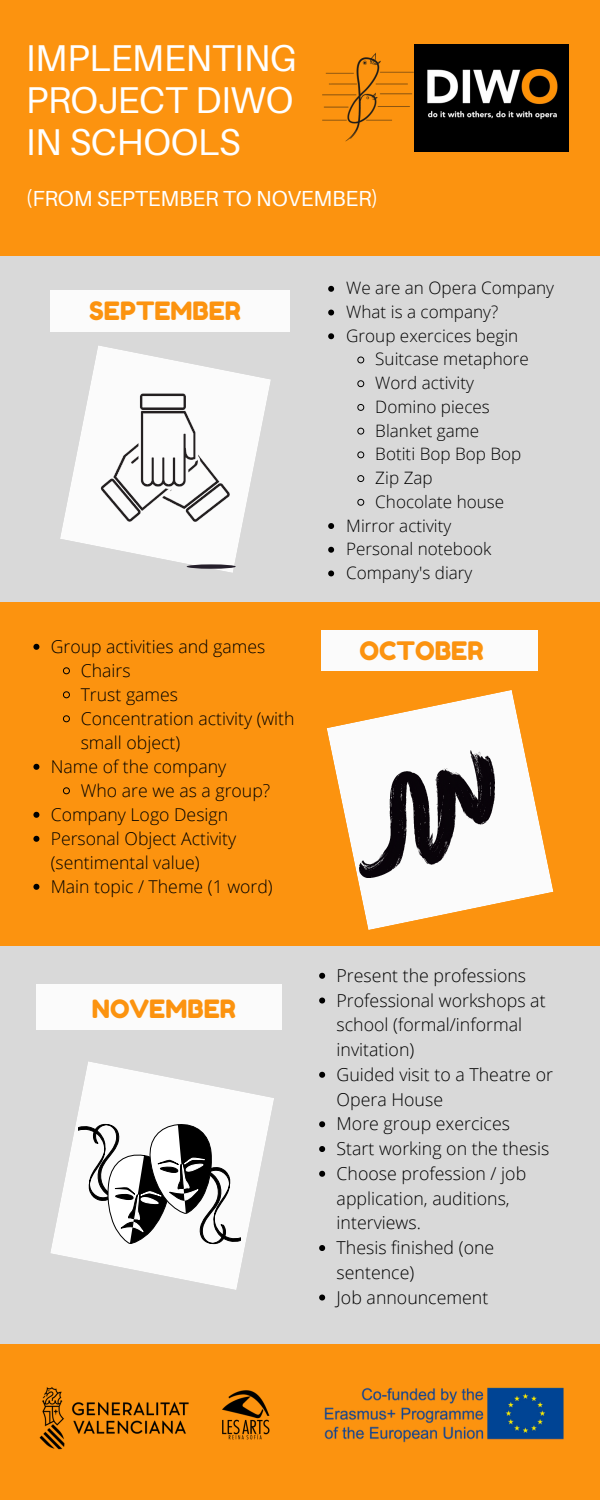
<style>
.page{position:relative;width:600px;height:1500px;background:#fc930f}
.page>*{position:absolute;margin:0;border:0;box-sizing:border-box;transform-origin:0 0}
.t1{font:37.3px/42px "Aileron";letter-spacing:-.01em;color:#fff;text-align:justify}
.t2{font:25.4px "Fredoka One";color:#fc930f}
.t3{font:25.2px "Fredoka One";color:#fc930f}
.t4{font:21.8px "Aileron";letter-spacing:-.01em;color:#fff}
.t5{font:300 17.8px/24.8px "Open Sans";color:#000}
.t6{font:300 17.7px "Open Sans";color:#000}
.t7{font:300 17.1px/23.7px "Open Sans";color:#000}
</style>
<div class="page">
<div style="left:0;top:946px;width:600px;height:398px;background:#d9d9d9"></div>
<div style="left:0;top:256px;width:600px;height:346px;background:#d9d9d9"></div>
<svg style="left:50px;top:1061px;width:224px;height:229px;fill:#fbfbfb"></svg>
<svg style="left:327px;top:690px;width:226px;height:240px;fill:#fbfbfb"></svg>
<svg style="left:60px;top:346px;width:211px;height:227px;fill:#fbfbfb"></svg>
<div style="left:187px;top:564px;width:49px;height:5px;background:#251f2b;border-radius:50%"></div>
<div style="left:37px;top:984px;width:245px;height:46px;background:#fbfbfb"></div>
<div style="left:321px;top:631px;width:217px;height:40px;background:#fbfbfb"></div>
<div style="left:50px;top:290px;width:240px;height:42px;background:#fbfbfb"></div>
<img style="left:414px;top:44px;width:154px;height:107px">
<img style="left:322px;top:52px;width:92px;height:90px">
<svg style="left:328px;top:286px;width:6px;height:6px"></svg>
<svg style="left:328px;top:310px;width:6px;height:6px"></svg>
<svg style="left:328px;top:333px;width:6px;height:6px"></svg>
<svg style="left:357px;top:356px;width:8px;height:8px"></svg>
<svg style="left:357px;top:380px;width:8px;height:8px"></svg>
<svg style="left:357px;top:404px;width:8px;height:7px"></svg>
<svg style="left:357px;top:427px;width:8px;height:8px"></svg>
<svg style="left:357px;top:451px;width:8px;height:8px"></svg>
<svg style="left:357px;top:475px;width:8px;height:7px"></svg>
<svg style="left:357px;top:498px;width:8px;height:8px"></svg>
<svg style="left:328px;top:523px;width:6px;height:6px"></svg>
<svg style="left:328px;top:547px;width:6px;height:6px"></svg>
<svg style="left:328px;top:571px;width:6px;height:5px"></svg>
<img style="left:100px;top:393px;width:130px;height:130px">
<svg style="left:33px;top:644px;width:6px;height:6px"></svg>
<svg style="left:63px;top:667px;width:7px;height:8px"></svg>
<svg style="left:63px;top:691px;width:7px;height:8px"></svg>
<svg style="left:63px;top:715px;width:7px;height:8px"></svg>
<svg style="left:33px;top:764px;width:6px;height:6px"></svg>
<svg style="left:63px;top:787px;width:7px;height:8px"></svg>
<svg style="left:33px;top:812px;width:6px;height:6px"></svg>
<svg style="left:33px;top:836px;width:6px;height:6px"></svg>
<svg style="left:33px;top:884px;width:6px;height:6px"></svg>
<img style="left:360px;top:750px;width:135px;height:128px">
<svg style="left:319px;top:973px;width:6px;height:6px"></svg>
<svg style="left:319px;top:998px;width:6px;height:6px"></svg>
<svg style="left:319px;top:1072px;width:6px;height:6px"></svg>
<svg style="left:319px;top:1121px;width:6px;height:6px"></svg>
<svg style="left:319px;top:1146px;width:6px;height:6px"></svg>
<svg style="left:319px;top:1171px;width:6px;height:6px"></svg>
<svg style="left:319px;top:1245px;width:6px;height:6px"></svg>
<svg style="left:319px;top:1295px;width:6px;height:6px"></svg>
<img style="left:39px;top:1387px;width:231px;height:63px">
<img style="left:324px;top:1387px;width:240px;height:56px">
<svg style="left:78px;top:1123px;width:163px;height:121px;background:#b9b9b9"></svg>
<h1 class="t1" style="left:26px;top:36px;width:272px">IMPLEMENTING PROJECT DIWO IN SCHOOLS</h1>
<p class="t4" style="left:26px;top:185px;width:354px">(FROM SEPTEMBER TO NOVEMBER)</p>
<h3 class="t3" style="left:89px;top:296px;width:153px">SEPTEMBER</h3>
<p class="t6" style="left:51px;top:634px;width:216px">Group activities and games</p>
<p class="t6" style="left:81px;top:658px;width:51px">Chairs</p>
<p class="t6" style="left:81px;top:682px;width:99px">Trust games</p>
<p class="t6" style="left:81px;top:706px;width:215px">Concentration activity (with</p>
<p class="t6" style="left:81px;top:730px;width:101px">small object)</p>
<p class="t6" style="left:51px;top:754px;width:177px">Name of the company</p>
<p class="t6" style="left:81px;top:778px;width:191px">Who are we as a group?</p>
<p class="t6" style="left:51px;top:802px;width:179px">Company Logo Design</p>
<p class="t6" style="left:51px;top:826px;width:187px">Personal Object Activity</p>
<p class="t6" style="left:51px;top:850px;width:150px">(sentimental value)</p>
<p class="t6" style="left:51px;top:874px;width:223px">Main topic / Theme (1 word)</p>
<h3 class="t3" style="left:92px;top:994px;width:145px">NOVEMBER</h3>
<p class="t7" style="left:346px;top:276px;width:209px">We are an Opera Company<br>What is a company?<br>Group exercices begin</p>
<p class="t7" style="left:375px;top:347px;width:155px">Suitcase metaphore</p>
<p class="t7" style="left:375px;top:371px;width:100px">Word activity</p>
<p class="t7" style="left:375px;top:394px;width:116px">Domino pieces</p>
<p class="t7" style="left:375px;top:418px;width:106px">Blanket game</p>
<p class="t7" style="left:375px;top:442px;width:148px">Botiti Bop Bop Bop</p>
<p class="t7" style="left:375px;top:466px;width:59px">Zip Zap</p>
<p class="t7" style="left:375px;top:489px;width:130px">Chocolate house</p>
<p class="t7" style="left:346px;top:513px;width:107px">Mirror activity</p>
<p class="t7" style="left:346px;top:537px;width:147px">Personal notebook</p>
<p class="t7" style="left:346px;top:560px;width:128px">Company's diary</p>
<h2 class="t2" style="left:360px;top:635px;width:126px">OCTOBER</h2>
<p class="t5" style="left:337px;top:962px;width:218px">Present the professions<br>Professional workshops at school (formal/informal invitation)<br>Guided visit to a Theatre or<br>Opera House<br>More group exercices<br>Start working on the thesis<br>Choose profession / job application, auditions, interviews.<br>Thesis finished (one sentence)<br>Job announcement</p>
</div>
